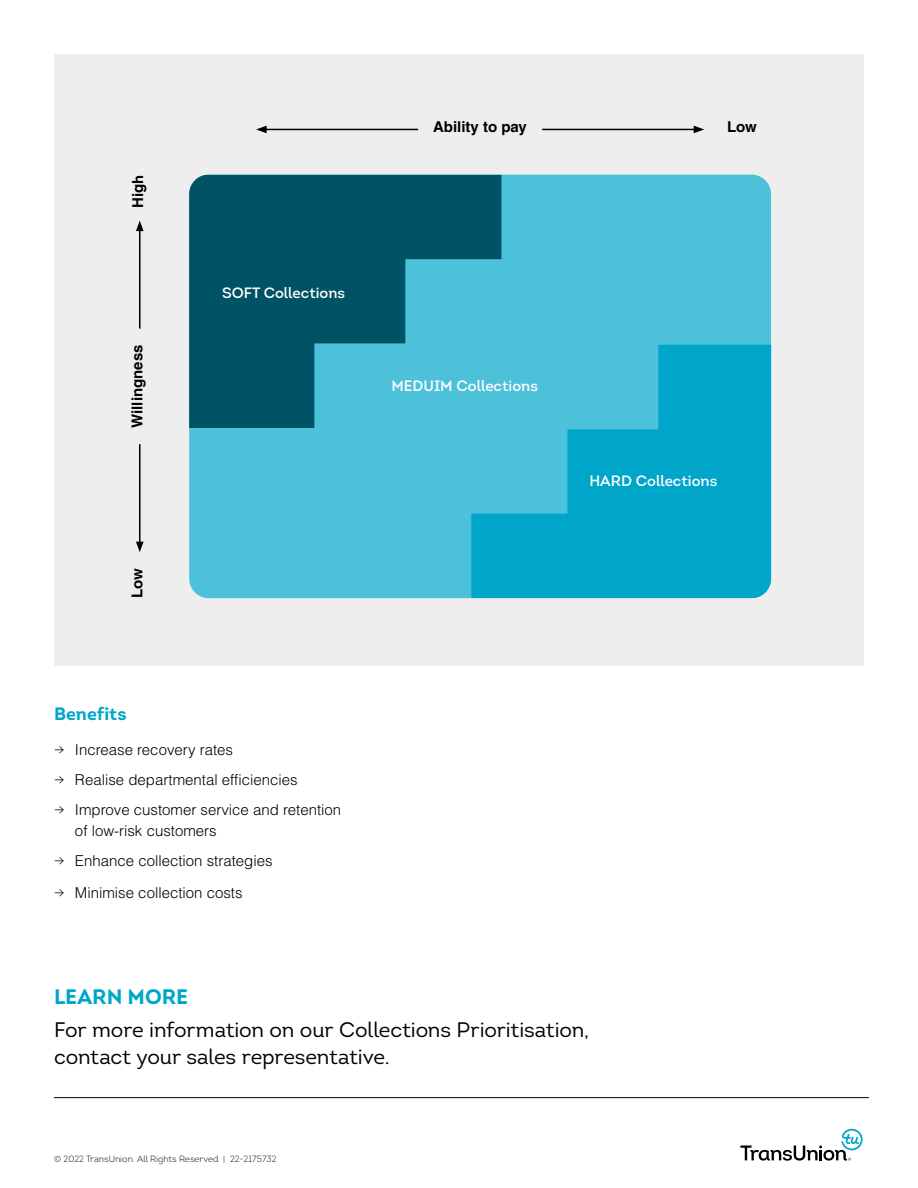
<style>
.page{position:relative;width:918px;height:1188px;background:#fff}
.page>*{position:absolute;margin:0;border:0;box-sizing:border-box;transform-origin:0 0}
.t1{font:21px/27px "Intro";letter-spacing:-.005em;color:#000}
.t2{font:21px "Intro Bold Caps";color:#00a6ca}
.t3{font:700 18px "Intro";color:#00a6ca}
.t4{font:300 15px/21px "Helvetica";color:#000}
.t5{font:600 15px "Intro";color:#fff}
.t6{font:700 15px "Helvetica";color:#000}
.t7{font:300 9px "Intro";color:#000}
.s1{font-family:"Intro"}
</style>
<div class="page">
<div style="left:54px;top:54px;width:810px;height:612px;background:#eee"></div>
<svg style="left:740px;top:1129px;width:123px;height:32px"></svg>
<hr style="left:54px;top:1097px;width:815px;height:1px;background:#000">
<div style="left:189px;top:175px;width:582px;height:423px;background:#4dc0da;border-radius:19px"></div>
<svg style="left:189px;top:175px;width:312px;height:253px;fill:#005365"></svg>
<svg style="left:471px;top:345px;width:300px;height:253px;fill:#00a6ca"></svg>
<hr style="left:139px;top:229px;width:2px;height:100px;background:#000">
<svg style="left:136px;top:221px;width:8px;height:10px"></svg>
<hr style="left:139px;top:444px;width:2px;height:100px;background:#000">
<svg style="left:136px;top:542px;width:8px;height:10px"></svg>
<hr style="left:264px;top:129px;width:154px;height:1px;background:#000">
<svg style="left:256px;top:126px;width:11px;height:7px"></svg>
<hr style="left:542px;top:129px;width:154px;height:1px;background:#000">
<svg style="left:694px;top:126px;width:10px;height:7px"></svg>
<p class="t6" style="left:129px;top:208px;width:35px;rotate:-90deg">Hig<span class="s1">h</span></p>
<p class="t6" style="left:128px;top:428px;width:85px;rotate:-90deg">Willingness</p>
<p class="t6" style="left:128px;top:598px;width:31px;rotate:-90deg">Low</p>
<p class="t5" style="left:222px;top:283px;width:125px">SOFT Collections</p>
<p class="t3" style="left:54px;top:702px;width:74px">Benefits</p>
<p class="t4" style="left:54px;top:739px;width:181px"><span class="s1">→</span> Increase recovery rates</p>
<p class="t4" style="left:54px;top:769px;width:245px"><span class="s1">→</span> Realise departmental efficiencies</p>
<p class="t4" style="left:75px;top:799px;width:268px;text-indent:-21px"><span class="s1">→</span> Improve customer service and retention of low-risk customers</p>
<p class="t4" style="left:54px;top:850px;width:220px"><span class="s1">→</span> Enhance collection strategies</p>
<p class="t4" style="left:54px;top:882px;width:190px"><span class="s1">→</span> Minimise collection costs</p>
<h1 class="t2" style="left:54px;top:983px;width:136px">LEARN MORE</h1>
<p class="t6" style="left:433px;top:118px;width:95px">Ability to pay</p>
<p class="t6" style="left:727px;top:118px;width:31px">Low</p>
<p class="t5" style="left:391px;top:376px;width:148px">MEDUIM Collections</p>
<p class="t5" style="left:589px;top:471px;width:129px">HARD Collections</p>
<h1 class="t1" style="left:54px;top:1016px;width:537px">For more information on our Collections Prioritisation, contact your sales representative.</h1>
<p class="t7" style="left:54px;top:1154px;width:224px">© 2022 TransUnion. All Rights Reserved | 22-2175732</p>
</div>
